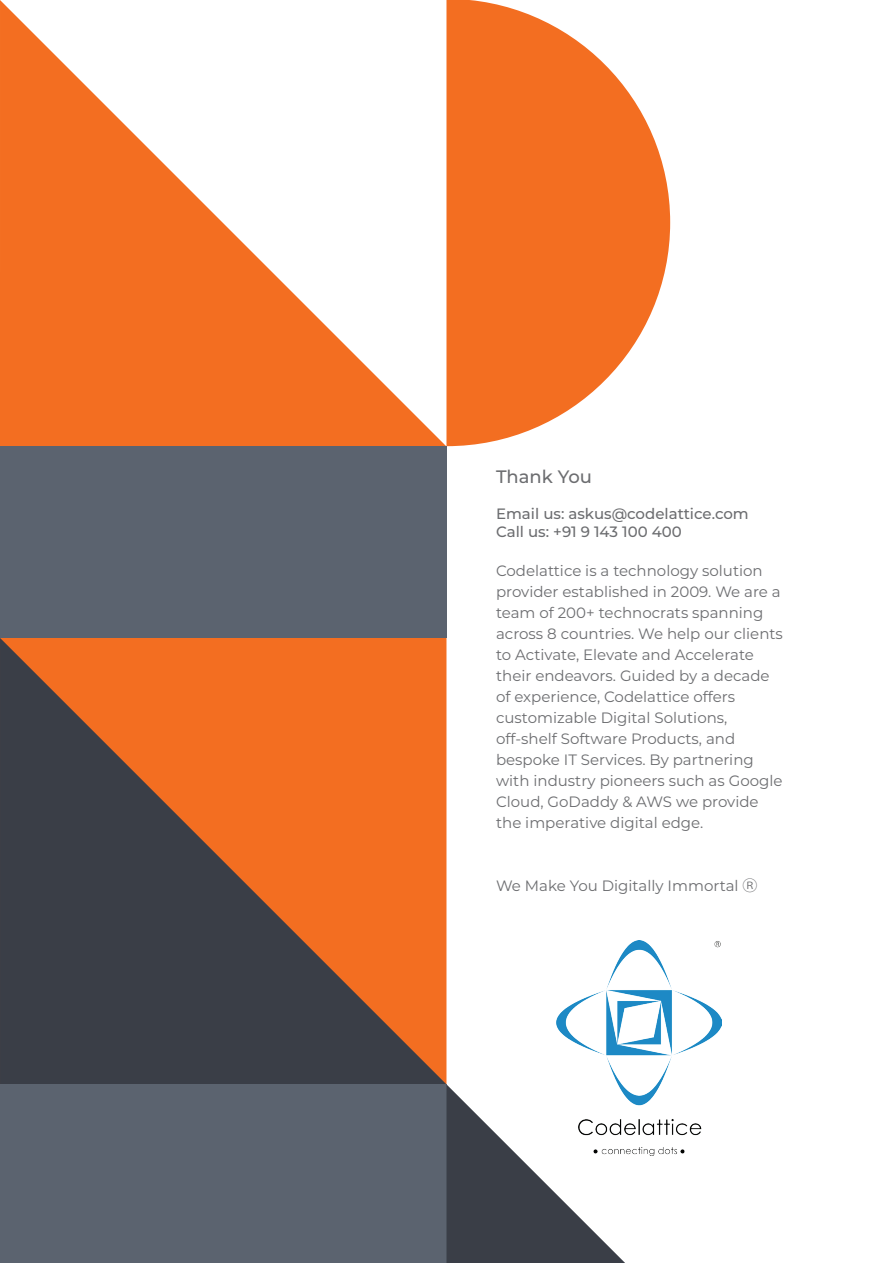
<style>
.page{position:relative;width:893px;height:1263px;background:#fff}
.page>*{position:absolute;margin:0;border:0;box-sizing:border-box;transform-origin:0 0}
.t1{font:500 18px "Montserrat";color:#6c6d70}
.t2{font:15px/21px "Montserrat";color:#6c6d70}
.t3{font:500 15px/18px "Montserrat";color:#6c6d70}
.s1{font-family:"Koz Go Pr 6 N"}
</style>
<div class="page">
<svg style="left:0;top:0;width:446px;height:446px"></svg>
<svg style="left:0;top:638px;width:446px;height:446px;background:#965534"></svg>
<svg style="left:446px;top:0;width:224px;height:446px;fill:#f36e21"></svg>
<div style="left:0;top:446px;width:446px;height:192px;background:#5b636f"></div>
<div style="left:0;top:1084px;width:446px;height:179px;background:#5b636f"></div>
<svg style="left:446px;top:1084px;width:179px;height:179px"></svg>
<img style="left:557px;top:940px;width:165px;height:216px">
<p class="t1" style="left:496px;top:464px;width:97px">Thank You</p>
<p class="t3" style="left:496px;top:504px;width:254px">Email us: askus@codelattice.com<br>Call us: +91 9 143 100 400</p>
<p class="t2" style="left:496px;top:559px;width:288px">Codelattice is a technology solution provider established in 2009. We are a team of 200+ technocrats spanning across 8 countries. We help our clients to Activate, Elevate and Accelerate their endeavors. Guided by a decade of experience, Codelattice offers customizable Digital Solutions, off-shelf Software Products, and bespoke IT Services. By partnering with industry pioneers such as Google Cloud, GoDaddy &amp; AWS we provide the imperative digital edge.</p>
<p class="t2" style="left:496px;top:874px;width:263px">We Make You Digitally Immortal <span class="s1">Ⓡ</span></p>
</div>
